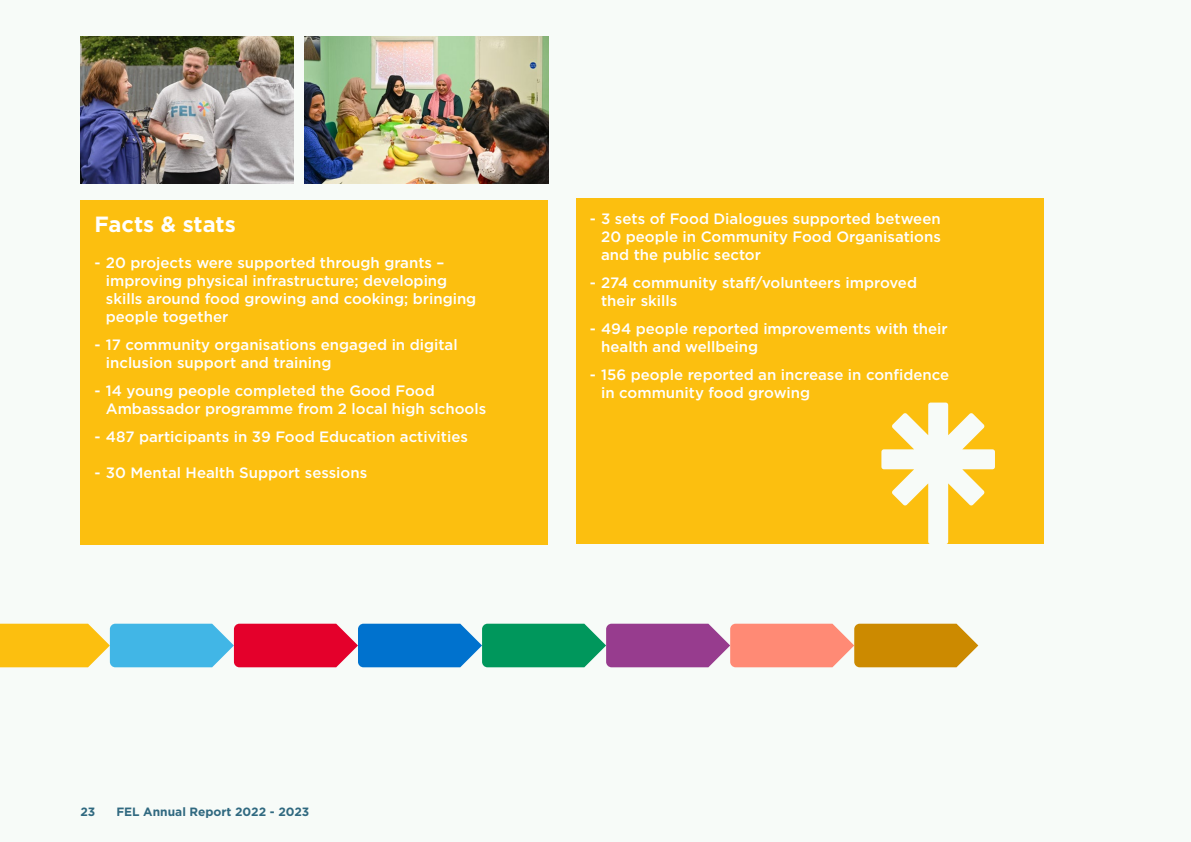
<style>
.page{position:relative;width:1191px;height:842px;background:#f7fbf8}
.page>*{position:absolute;margin:0;border:0;box-sizing:border-box;transform-origin:0 0}
.t1{font:700 22px "Gotham";color:#fff}
.t2{font:500 15px/18px "Gotham";color:#fff}
.t3{font:700 12px "Gotham";color:#306980}
</style>
<div class="page">
<div style="left:575px;top:198px;width:468px;height:346px;background:#fcbf0f"></div>
<div style="left:80px;top:200px;width:468px;height:344px;background:#fcbf0f"></div>
<img style="left:80px;top:36px;width:213px;height:148px">
<img style="left:304px;top:36px;width:244px;height:148px">
<svg style="left:881px;top:403px;width:114px;height:141px"></svg>
<svg style="left:0;top:624px;width:978px;height:43px;background:#978377"></svg>
<h1 class="t1" style="left:94px;top:209px;width:143px">Facts &amp; stats</h1>
<p class="t2" style="left:106px;top:253px;width:372px;text-indent:-11px">- 20 projects were supported through grants – improving physical infrastructure; developing skills around food growing and cooking; bringing people together</p>
<p class="t2" style="left:106px;top:335px;width:353px;text-indent:-11px">- 17 community organisations engaged in digital inclusion support and training</p>
<p class="t2" style="left:106px;top:381px;width:382px;text-indent:-11px">- 14 young people completed the Good Food<br>Ambassador programme from 2 local high schools</p>
<p class="t2" style="left:94px;top:427px;width:375px">- 487 participants in 39 Food Education activities</p>
<p class="t2" style="left:94px;top:463px;width:274px">- 30 Mental Health Support sessions</p>
<p class="t2" style="left:601px;top:209px;width:341px;text-align:justify;text-indent:-11px">- 3 sets of Food Dialogues supported between 20 people in Community Food Organisations and the public sector</p>
<p class="t2" style="left:601px;top:273px;width:317px;text-indent:-11px">- 274 community staff/volunteers improved their skills</p>
<p class="t2" style="left:601px;top:319px;width:348px;text-indent:-11px">- 494 people reported improvements with their health and wellbeing</p>
<p class="t2" style="left:601px;top:365px;width:350px;text-indent:-11px">- 156 people reported an increase in confidence in community food growing</p>
<p class="t3" style="left:80px;top:803px;width:16px">23</p>
<p class="t3" style="left:116px;top:803px;width:194px">FEL Annual Report 2022 - 2023</p>
</div>
